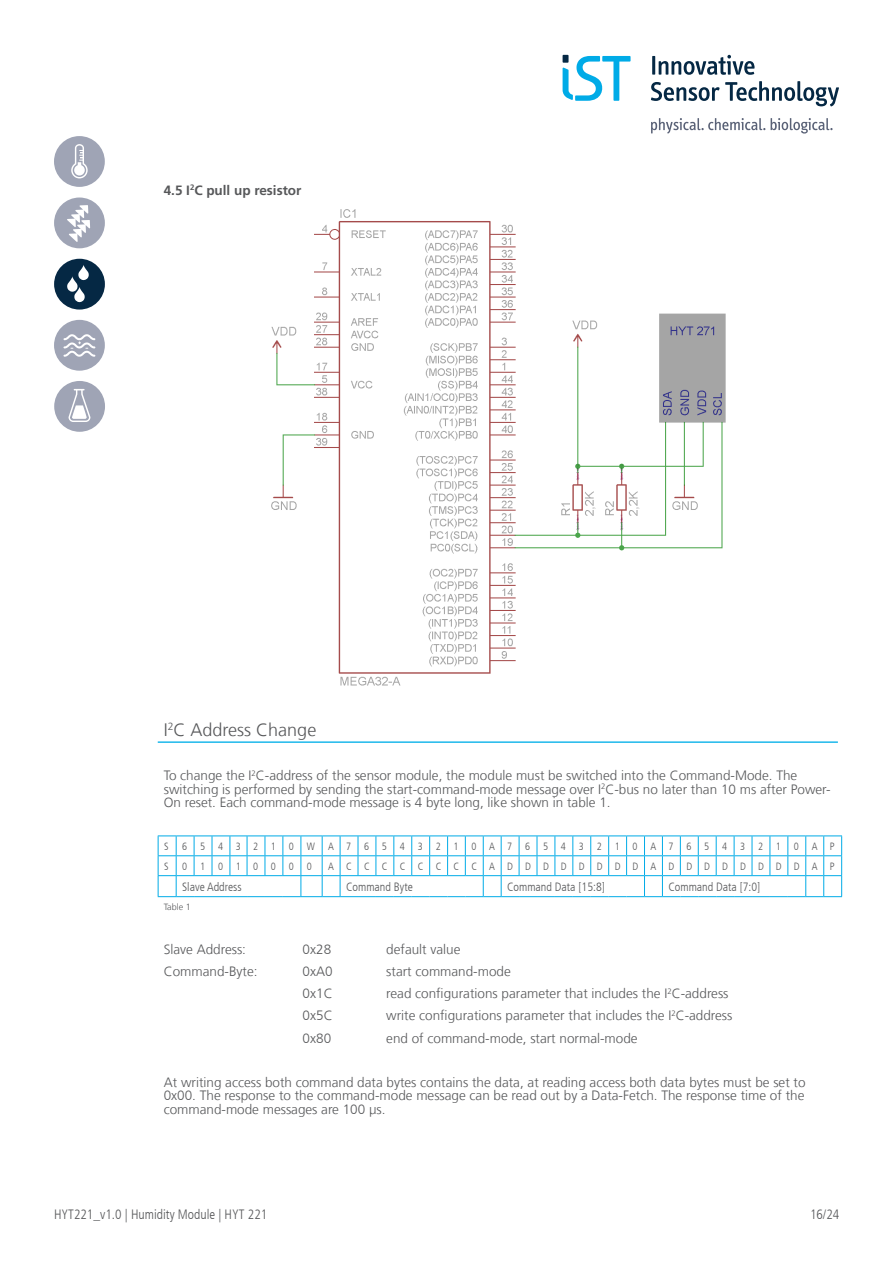
<style>
.page{position:relative;width:893px;height:1263px;background:#fff}
.page>*{position:absolute;margin:0;border:0;box-sizing:border-box;transform-origin:0 0}
.Subheading{font:300 18px "Frutiger LT Com";color:#57585a}
.Text{font:300 13.5px/13.5px "Frutiger LT Com";color:#57585a}
.t1{font:300 condensed 13.5px "Frutiger LT Com";color:#57585a}
.Subheading_x_x{font:700 13.5px "Frutiger LT Com";color:#57585a}
.Text-2{font:300 condensed 12px "Frutiger LT Com";color:#57585a}
.Text-3{font:300 condensed 10.5px "Frutiger LT Com";color:#57585a}
.Text-4{font:300 9px "Frutiger LT Com";color:#57585a}
</style>
<div class="page">
<hr style="left:158px;top:741px;width:680px;height:2px;background:#1db8eb">
<img style="left:271px;top:209px;width:454px;height:477px">
<svg style="left:158px;top:835px;width:684px;height:62px"></svg>
<svg style="left:651px;top:81px;width:188px;height:26px"></svg>
<hr style="left:652px;top:56px;width:3px;height:19px;background:#052844">
<svg style="left:659px;top:55px;width:95px;height:20px"></svg>
<svg style="left:771px;top:118px;width:62px;height:16px"></svg>
<svg style="left:651px;top:118px;width:114px;height:16px"></svg>
<div style="left:563px;top:55px;width:5px;height:8px;background:#052844"></div>
<svg style="left:563px;top:56px;width:68px;height:45px"></svg>
<svg style="left:54px;top:136px;width:51px;height:51px"></svg>
<div style="left:54px;top:197px;width:51px;height:51px;background:#9fa4b5;border-radius:50%"></div>
<svg style="left:67px;top:205px;width:23px;height:37px"></svg>
<div style="left:54px;top:259px;width:51px;height:51px;background:#052844;border-radius:50%"></div>
<svg style="left:67px;top:265px;width:22px;height:37px"></svg>
<div style="left:54px;top:320px;width:51px;height:51px;background:#9fa4b5;border-radius:50%"></div>
<svg style="left:64px;top:334px;width:31px;height:23px"></svg>
<div style="left:54px;top:381px;width:51px;height:51px;background:#9fa4b5;border-radius:50%"></div>
<svg style="left:69px;top:389px;width:21px;height:33px"></svg>
<p class="Subheading_x_x" style="left:164px;top:182px;width:139px">4.5 I<sup>2</sup>C pull up resistor</p>
<p class="Subheading" style="left:164px;top:719px;width:154px">I<sup>2</sup>C Address Change</p>
<p class="Text" style="left:164px;top:769px;width:668px">To change the I<sup>2</sup>C-address of the sensor module, the module must be switched into the Command-Mode. The switching is performed by sending the start-command-mode message over I<sup>2</sup>C-bus no later than 10 ms after Power-<br>On reset. Each command-mode message is 4 byte long, like shown in table 1.</p>
<p class="Text-3" style="left:164px;top:840px;width:6px">S</p>
<p class="Text-3" style="left:182px;top:840px;width:7px">6</p>
<p class="Text-3" style="left:200px;top:840px;width:7px">5</p>
<p class="Text-3" style="left:218px;top:840px;width:7px">4</p>
<p class="Text-3" style="left:236px;top:840px;width:7px">3</p>
<p class="Text-3" style="left:253px;top:840px;width:7px">2</p>
<p class="Text-3" style="left:271px;top:840px;width:7px">1</p>
<p class="Text-3" style="left:289px;top:840px;width:7px">0</p>
<p class="Text-3" style="left:307px;top:840px;width:10px">W</p>
<p class="Text-3" style="left:328px;top:840px;width:7px">A</p>
<p class="Text-3" style="left:346px;top:840px;width:7px">7</p>
<p class="Text-3" style="left:364px;top:840px;width:7px">6</p>
<p class="Text-3" style="left:382px;top:840px;width:7px">5</p>
<p class="Text-3" style="left:400px;top:840px;width:7px">4</p>
<p class="Text-3" style="left:418px;top:840px;width:7px">3</p>
<p class="Text-3" style="left:436px;top:840px;width:7px">2</p>
<p class="Text-3" style="left:454px;top:840px;width:7px">1</p>
<p class="Text-3" style="left:471px;top:840px;width:7px">0</p>
<p class="Text-3" style="left:489px;top:840px;width:7px">A</p>
<p class="Text-3" style="left:507px;top:840px;width:7px">7</p>
<p class="Text-3" style="left:525px;top:840px;width:7px">6</p>
<p class="Text-3" style="left:543px;top:840px;width:7px">5</p>
<p class="Text-3" style="left:561px;top:840px;width:7px">4</p>
<p class="Text-3" style="left:579px;top:840px;width:7px">3</p>
<p class="Text-3" style="left:597px;top:840px;width:7px">2</p>
<p class="Text-3" style="left:615px;top:840px;width:7px">1</p>
<p class="Text-3" style="left:633px;top:840px;width:7px">0</p>
<p class="Text-3" style="left:650px;top:840px;width:7px">A</p>
<p class="Text-3" style="left:668px;top:840px;width:7px">7</p>
<p class="Text-3" style="left:686px;top:840px;width:7px">6</p>
<p class="Text-3" style="left:704px;top:840px;width:7px">5</p>
<p class="Text-3" style="left:722px;top:840px;width:7px">4</p>
<p class="Text-3" style="left:740px;top:840px;width:7px">3</p>
<p class="Text-3" style="left:758px;top:840px;width:7px">2</p>
<p class="Text-3" style="left:776px;top:840px;width:7px">1</p>
<p class="Text-3" style="left:794px;top:840px;width:7px">0</p>
<p class="Text-3" style="left:812px;top:840px;width:7px">A</p>
<p class="Text-3" style="left:830px;top:840px;width:6px">P</p>
<p class="Text-3" style="left:164px;top:860px;width:6px">S</p>
<p class="Text-3" style="left:182px;top:860px;width:7px">0</p>
<p class="Text-3" style="left:200px;top:860px;width:7px">1</p>
<p class="Text-3" style="left:218px;top:860px;width:7px">0</p>
<p class="Text-3" style="left:236px;top:860px;width:7px">1</p>
<p class="Text-3" style="left:253px;top:860px;width:7px">0</p>
<p class="Text-3" style="left:271px;top:860px;width:7px">0</p>
<p class="Text-3" style="left:289px;top:860px;width:7px">0</p>
<p class="Text-3" style="left:307px;top:860px;width:7px">0</p>
<p class="Text-3" style="left:328px;top:860px;width:7px">A</p>
<p class="Text-3" style="left:346px;top:860px;width:7px">C</p>
<p class="Text-3" style="left:364px;top:860px;width:7px">C</p>
<p class="Text-3" style="left:382px;top:860px;width:7px">C</p>
<p class="Text-3" style="left:400px;top:860px;width:7px">C</p>
<p class="Text-3" style="left:418px;top:860px;width:7px">C</p>
<p class="Text-3" style="left:436px;top:860px;width:7px">C</p>
<p class="Text-3" style="left:454px;top:860px;width:7px">C</p>
<p class="Text-3" style="left:471px;top:860px;width:7px">C</p>
<p class="Text-3" style="left:489px;top:860px;width:7px">A</p>
<p class="Text-3" style="left:507px;top:860px;width:7px">D</p>
<p class="Text-3" style="left:525px;top:860px;width:7px">D</p>
<p class="Text-3" style="left:543px;top:860px;width:7px">D</p>
<p class="Text-3" style="left:561px;top:860px;width:7px">D</p>
<p class="Text-3" style="left:579px;top:860px;width:7px">D</p>
<p class="Text-3" style="left:597px;top:860px;width:7px">D</p>
<p class="Text-3" style="left:615px;top:860px;width:7px">D</p>
<p class="Text-3" style="left:633px;top:860px;width:7px">D</p>
<p class="Text-3" style="left:650px;top:860px;width:7px">A</p>
<p class="Text-3" style="left:668px;top:860px;width:7px">D</p>
<p class="Text-3" style="left:686px;top:860px;width:7px">D</p>
<p class="Text-3" style="left:704px;top:860px;width:7px">D</p>
<p class="Text-3" style="left:722px;top:860px;width:7px">D</p>
<p class="Text-3" style="left:740px;top:860px;width:7px">D</p>
<p class="Text-3" style="left:758px;top:860px;width:7px">D</p>
<p class="Text-3" style="left:776px;top:860px;width:7px">D</p>
<p class="Text-3" style="left:794px;top:860px;width:7px">D</p>
<p class="Text-3" style="left:812px;top:860px;width:7px">A</p>
<p class="Text-3" style="left:830px;top:860px;width:6px">P</p>
<p class="Text-2" style="left:182px;top:880px;width:61px">Slave Address</p>
<p class="Text-2" style="left:346px;top:880px;width:68px">Command Byte</p>
<p class="Text-2" style="left:507px;top:880px;width:99px">Command Data [15:8]</p>
<p class="Text-2" style="left:668px;top:880px;width:93px">Command Data [7:0]</p>
<p class="Text-4" style="left:164px;top:901px;width:29px">Table 1</p>
<p class="Text" style="left:164px;top:943px;width:84px">Slave Address:</p>
<p class="Text" style="left:303px;top:943px;width:30px">0x28</p>
<p class="Text" style="left:386px;top:943px;width:76px">default value</p>
<p class="Text" style="left:164px;top:965px;width:95px">Command-Byte:</p>
<p class="Text" style="left:303px;top:965px;width:32px">0xA0</p>
<p class="Text" style="left:386px;top:965px;width:126px">start command-mode</p>
<p class="Text" style="left:303px;top:987px;width:32px">0x1C</p>
<p class="Text" style="left:386px;top:987px;width:344px">read configurations parameter that includes the I<sup>2</sup>C-address</p>
<p class="Text" style="left:303px;top:1009px;width:32px">0x5C</p>
<p class="Text" style="left:386px;top:1009px;width:348px">write configurations parameter that includes the I<sup>2</sup>C-address</p>
<p class="Text" style="left:303px;top:1031px;width:30px">0x80</p>
<p class="Text" style="left:386px;top:1031px;width:253px">end of command-mode, start normal-mode</p>
<p class="Text" style="left:164px;top:1075px;width:643px;text-align:justify">At writing access both command data bytes contains the data, at reading access both data bytes must be set to 0x00. The response to the command-mode message can be read out by a Data-Fetch. The response time of the command-mode messages are 100 µs.</p>
<p class="t1" style="left:54px;top:1207px;width:215px">HYT221_v1.0 | Humidity Module | HYT 221</p>
<p class="t1" style="left:810px;top:1207px;width:31px">16/24</p>
</div>
